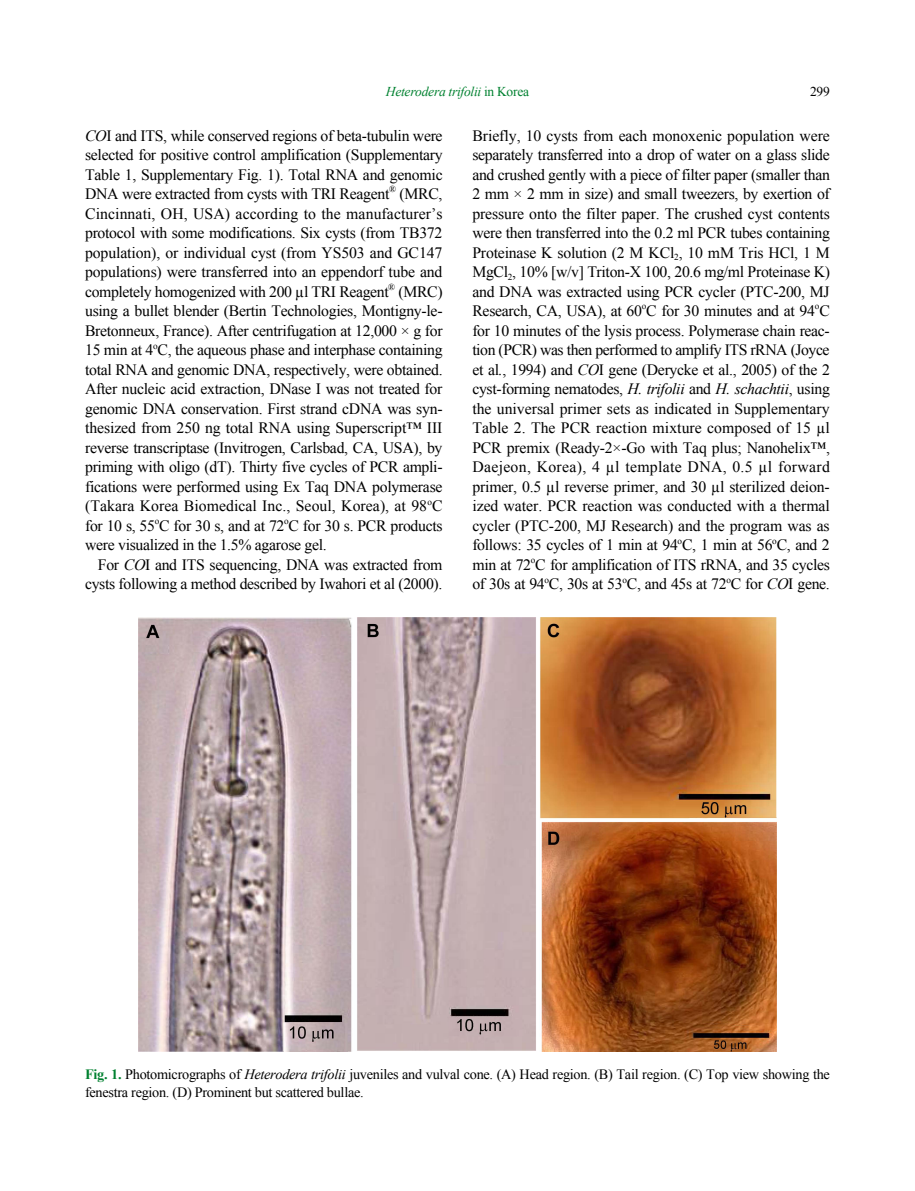
<style>
.page{position:relative;width:915px;height:1191px;background:#fff}
.page>*{position:absolute;margin:0;border:0;box-sizing:border-box;transform-origin:0 0}
.t1{font:15.75px/19.5px "Times New Roman";letter-spacing:-.02em;color:#000;text-align:justify}
.t2{font:14.25px/18px "Times New Roman";letter-spacing:-.02em;color:#000}
.t3{font:italic 13.5px "Times New Roman";letter-spacing:-.02em;color:#008130}
.t4{font:13.5px "Times New Roman";color:#000}
.s1{font-style:normal}
.s2{font-style:italic}
.s3{font-weight:700;color:#008130}
</style>
<div class="page">
<img style="left:138px;top:618px;width:638px;height:433px">
<p class="t3" style="left:386px;top:82px;width:145px">Heterodera trifolii <span class="s1">in Korea</span></p>
<p class="t4" style="left:809px;top:83px;width:21px">299</p>
<p class="t1" style="left:85px;top:125px;width:359px"><span class="s2">CO</span>I and ITS, while conserved regions of beta-tubulin were selected for positive control amplification (Supplementary Table 1, Supplementary Fig. 1). Total RNA and genomic DNA were extracted from cysts with TRI Reagent<sup>®</sup> (MRC, Cincinnati, OH, USA) according to the manufacturer’s protocol with some modifications. Six cysts (from TB372 population), or individual cyst (from YS503 and GC147 populations) were transferred into an eppendorf tube and completely homogenized with 200 µl TRI Reagent<sup>®</sup> (MRC) using a bullet blender (Bertin Technologies, Montigny-le-Bretonneux, France). After centrifugation at 12,000 × g for 15 min at 4<sup>o</sup>C, the aqueous phase and interphase containing total RNA and genomic DNA, respectively, were obtained.<br>After nucleic acid extraction, DNase I was not treated for genomic DNA conservation. First strand cDNA was syn&shy;thesized from 250 ng total RNA using Superscript™ III reverse transcriptase (Invitrogen, Carlsbad, CA, USA), by priming with oligo (dT). Thirty five cycles of PCR ampli&shy;fications were performed using Ex Taq DNA polymerase (Takara Korea Biomedical Inc., Seoul, Korea), at 98<sup>o</sup>C for 10 s, 55<sup>o</sup>C for 30 s, and at 72<sup>o</sup>C for 30 s. PCR products were visualized in the 1.5% agarose gel.</p>
<p class="t1" style="left:85px;top:554px;width:359px;text-align:right">For <span class="s2">CO</span>I and ITS sequencing, DNA was extracted from cysts following a method described by Iwahori et al (2000).</p>
<p class="t1" style="left:472px;top:125px;width:359px">Briefly, 10 cysts from each monoxenic population were separately transferred into a drop of water on a glass slide and crushed gently with a piece of filter paper (smaller than 2 mm × 2 mm in size) and small tweezers, by exertion of pressure onto the filter paper. The crushed cyst contents were then transferred into the 0.2 ml PCR tubes containing Proteinase K solution (2 M KCl<sub>2</sub>, 10 mM Tris HCl, 1 M MgCl<sub>2</sub>, 10% [w/v] Triton-X 100, 20.6 mg/ml Proteinase K) and DNA was extracted using PCR cycler (PTC-200, MJ Research, CA, USA), at 60<sup>o</sup>C for 30 minutes and at 94<sup>o</sup>C for 10 minutes of the lysis process. Polymerase chain reac&shy;tion (PCR) was then performed to amplify ITS rRNA (Joyce et al<span class="s2">.</span>, 1994) and <span class="s2">CO</span>I gene (Derycke et al., 2005) of the 2 cyst-forming nematodes, <span class="s2">H. trifolii</span> and <span class="s2">H. schachtii</span>, using the universal primer sets as indicated in Supplementary Table 2. The PCR reaction mixture composed of 15 µl PCR premix (Ready-2×-Go with Taq plus; Nanohelix™, Daejeon, Korea), 4 µl template DNA, 0.5 µl forward primer, 0.5 µl reverse primer, and 30 µl sterilized deion&shy;ized water. PCR reaction was conducted with a thermal cycler (PTC-200, MJ Research) and the program was as follows: 35 cycles of 1 min at 94<sup>o</sup>C, 1 min at 56<sup>o</sup>C, and 2 min at 72<sup>o</sup>C for amplification of ITS rRNA, and 35 cycles of 30s at 94<sup>o</sup>C, 30s at 53<sup>o</sup>C, and 45s at 72<sup>o</sup>C for <span class="s2">CO</span>I gene.</p>
<p class="t2" style="left:85px;top:1065px;width:746px"><span class="s3">Fig. 1.</span> Photomicrographs of <span class="s2">Heterodera trifolii</span> juveniles and vulval cone. (A) Head region. (B) Tail region. (C) Top view showing the fenestra region. (D) Prominent but scattered bullae.</p>
</div>
